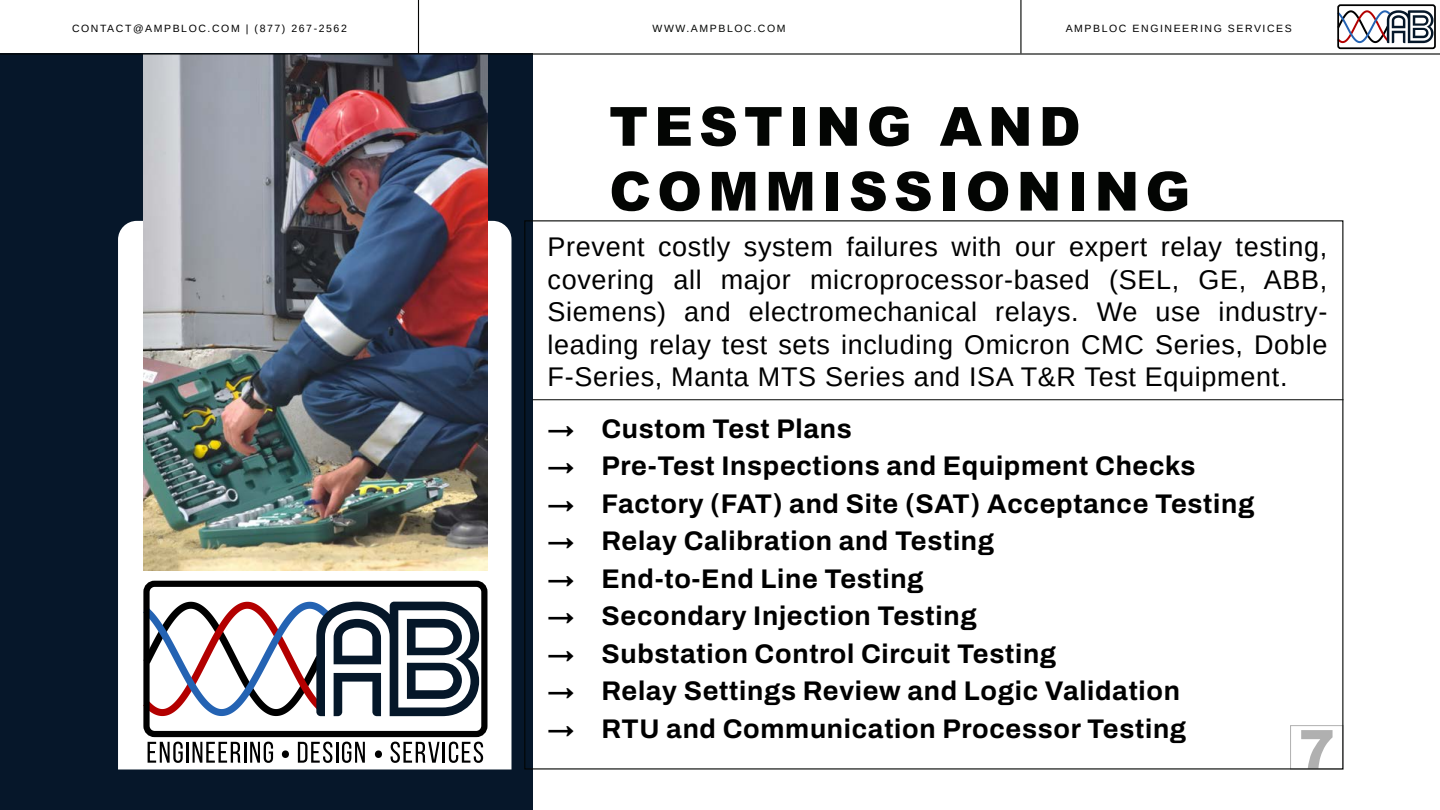
<style>
.page{position:relative;width:1440px;height:810px;background:#fff}
.page>*{position:absolute;margin:0;border:0;box-sizing:border-box;transform-origin:0 0}
.t1{font:900 54px/64.8px "Arial";letter-spacing:.11em;color:#030503}
.t2{font:900 54px "Arial";color:#b0b0b0}
.t3{font:600 27px "Archivo";letter-spacing:.025em;color:#000}
.t4{font:27px/32.4px "Arimo";letter-spacing:.025em;color:#000;text-align:justify}
.t5{font:10.5px "Arimo";letter-spacing:.15em;color:#000}
.t6{font:10.5px "Arimo";letter-spacing:.15em;color:#030503}
</style>
<div class="page">
<div style="left:1290px;top:725px;width:53px;height:45px;border:1px solid #b0b0b0"></div>
<div style="left:0;top:53px;width:532px;height:757px;background:#06172a"></div>
<hr style="left:532px;top:400px;width:811px;height:1px;background:#030503">
<hr style="left:418px;top:0;width:1px;height:55px;background:#030503">
<hr style="left:1020px;top:0;width:2px;height:53px;background:#030503">
<div style="left:118px;top:221px;width:394px;height:549px;background:#fff"></div>
<svg style="left:148px;top:742px;width:35px;height:21px"></svg>
<hr style="left:186px;top:742px;width:3px;height:21px;background:#000">
<svg style="left:193px;top:742px;width:47px;height:21px"></svg>
<hr style="left:244px;top:742px;width:2px;height:21px;background:#000">
<svg style="left:250px;top:742px;width:23px;height:21px"></svg>
<svg style="left:298px;top:742px;width:34px;height:21px"></svg>
<hr style="left:336px;top:742px;width:2px;height:21px;background:#000">
<svg style="left:342px;top:742px;width:23px;height:21px"></svg>
<svg style="left:391px;top:742px;width:49px;height:21px"></svg>
<hr style="left:443px;top:742px;width:2px;height:21px;background:#000">
<svg style="left:449px;top:742px;width:34px;height:21px"></svg>
<div style="left:282px;top:750px;width:7px;height:8px;background:#000;border-radius:50%"></div>
<div style="left:375px;top:750px;width:7px;height:8px;background:#000;border-radius:50%"></div>
<div style="left:143px;top:581px;width:344px;height:156px;border:6px solid #000;border-radius:8px"></div>
<svg style="left:138px;top:598px;width:341px;height:122px"></svg>
<img style="left:143px;top:55px;width:345px;height:515px">
<hr style="left:0;top:53px;width:1440px;height:2px;background:#030503">
<div style="left:1337px;top:4px;width:99px;height:45px;border:2px solid #000;border-radius:2px"></div>
<svg style="left:1337px;top:9px;width:96px;height:35px"></svg>
<p class="t5" style="left:72px;top:21px;width:276px">CONTACT@AMPBLOC.COM | (877) 267-2562</p>
<p class="t5" style="left:1066px;top:21px;width:228px">AMPBLOC ENGINEERING SERVICES</p>
<p class="t6" style="left:653px;top:21px;width:134px">WWW.AMPBLOC.COM</p>
<h1 class="t1" style="left:609px;top:92px;width:583px">TESTING AND<br>COMMISSIONING</h1>
<p class="t4" style="left:548px;top:231px;width:781px">Prevent costly system failures with our expert relay testing, covering all major microprocessor-based (SEL, GE, ABB, Siemens) and electromechanical relays. We use industry&shy;leading relay test sets including Omicron CMC Series, Doble F-Series, Manta MTS Series and ISA T&amp;R Test Equipment.</p>
<p class="t3" style="left:548px;top:408px;width:306px">→ Custom Test Plans</p>
<p class="t3" style="left:548px;top:446px;width:650px">→ Pre-Test Inspections and Equipment Checks</p>
<p class="t3" style="left:548px;top:483px;width:708px">→ Factory (FAT) and Site (SAT) Acceptance Testing</p>
<p class="t3" style="left:548px;top:521px;width:448px">→ Relay Calibration and Testing</p>
<p class="t3" style="left:548px;top:558px;width:378px">→ End-to-End Line Testing</p>
<p class="t3" style="left:548px;top:596px;width:431px">→ Secondary Injection Testing</p>
<p class="t3" style="left:548px;top:633px;width:510px">→ Substation Control Circuit Testing</p>
<p class="t3" style="left:548px;top:671px;width:634px">→ Relay Settings Review and Logic Validation</p>
<p class="t3" style="left:548px;top:708px;width:640px">→ RTU and Communication Processor Testing</p>
<h1 class="t2" style="left:1299px;top:710px;width:38px">7</h1>
</div>
